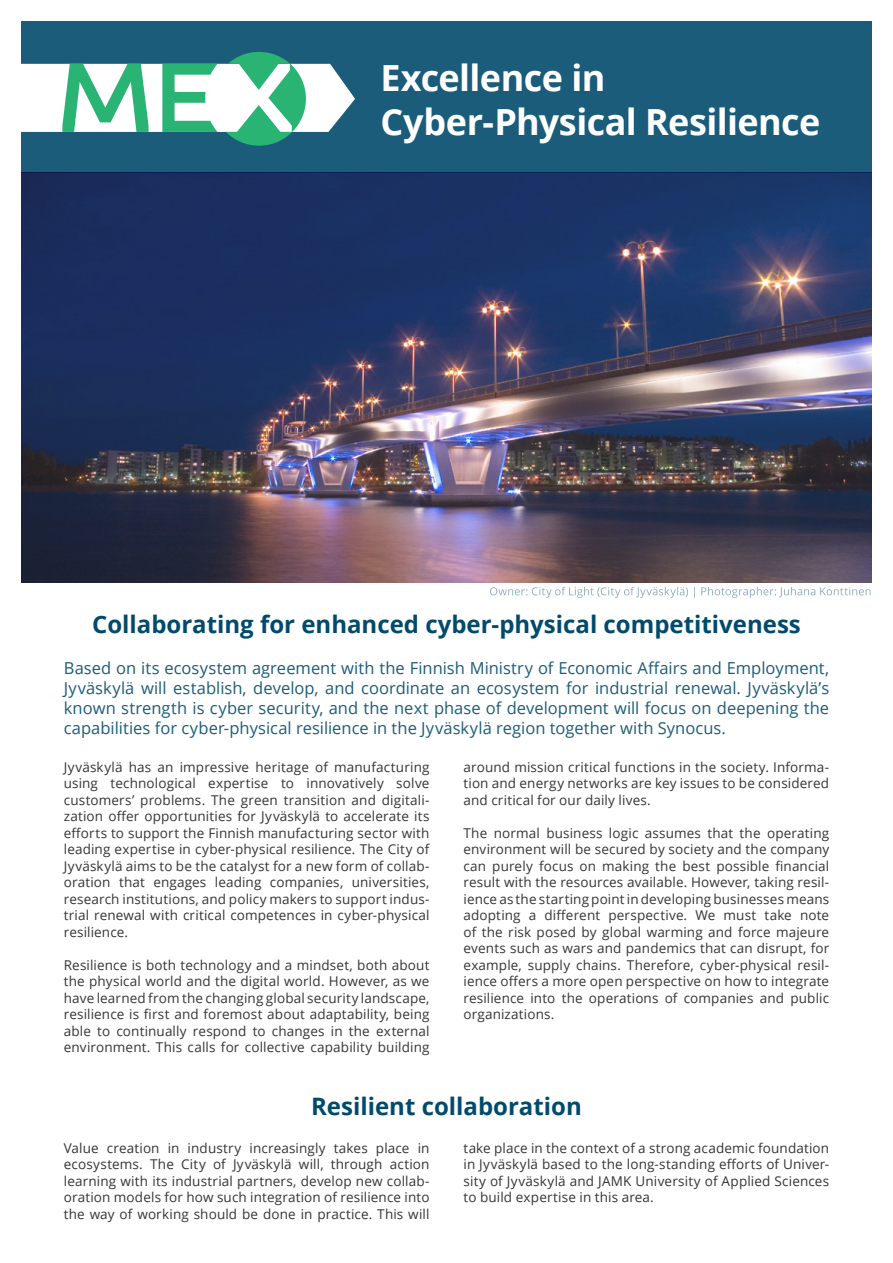
<style>
.page{position:relative;width:893px;height:1263px;background:#fff}
.page>*{position:absolute;margin:0;border:0;box-sizing:border-box;transform-origin:0 0}
.t1{font:700 36px/43.2px "Open Sans";letter-spacing:-.015em;color:#fff}
.t2{font:700 24px "Open Sans";color:#014a6b}
.t3{font:16.5px/19.8px "Open Sans";color:#1b5c7a;text-align:justify}
.t4{font:13.5px/16.5px "Open Sans";letter-spacing:.01em;color:#373437;text-align:justify}
</style>
<div class="page">
<div style="left:21px;top:21px;width:851px;height:152px;background:#1a5c7a"></div>
<svg style="left:21px;top:52px;width:334px;height:94px"></svg>
<img style="left:21px;top:173px;width:851px;height:410px">
<svg style="left:490px;top:587px;width:380px;height:11px"></svg>
<h1 class="t1" style="left:381px;top:56px;width:441px">Excellence in<br>Cyber-Physical Resilience</h1>
<h2 class="t2" style="left:92px;top:607px;width:710px">Collaborating for enhanced cyber-physical competitiveness</h2>
<p class="t3" style="left:64px;top:658px;width:767px">Based on its ecosystem agreement with the Finnish Ministry of Economic Affairs and Employment, Jyväskylä will establish, develop, and coordinate an ecosystem for industrial renewal. Jyväskylä’s known strength is cyber security, and the next phase of development will focus on deepening the capabilities for cyber-physical resilience in the Jyväskylä region together with Synocus.</p>
<p class="t4" style="left:64px;top:758px;width:367px">Jyväskylä has an impressive heritage of manufacturing using technological expertise to innovatively solve customers’ problems. The green transition and digitali&shy;zation offer opportunities for Jyväskylä to accelerate its efforts to support the Finnish manufacturing sector with leading expertise in cyber-physical resilience. The City of Jyväskylä aims to be the catalyst for a new form of collab&shy;oration that engages leading companies, universities, research institutions, and policy makers to support indus&shy;trial renewal with critical competences in cyber-physical resilience.</p>
<p class="t4" style="left:64px;top:956px;width:367px">Resilience is both technology and a mindset, both about the physical world and the digital world. However, as we have learned from the changing global security landscape, resilience is first and foremost about adaptability, being able to continually respond to changes in the external environment. This calls for collective capability building</p>
<p class="t4" style="left:463px;top:758px;width:367px">around mission critical functions in the society. Informa&shy;tion and energy networks are key issues to be considered and critical for our daily lives.</p>
<p class="t4" style="left:463px;top:824px;width:367px">The normal business logic assumes that the operating environment will be secured by society and the company can purely focus on making the best possible financial result with the resources available. However, taking resil&shy;ience as the starting point in developing businesses means adopting a different perspective. We must take note of the risk posed by global warming and force majeure events such as wars and pandemics that can disrupt, for example, supply chains. Therefore, cyber-physical resil&shy;ience offers a more open perspective on how to integrate resilience into the operations of companies and public organizations.</p>
<h2 class="t2" style="left:311px;top:1090px;width:272px">Resilient collaboration</h2>
<p class="t4" style="left:64px;top:1139px;width:367px">Value creation in industry increasingly takes place in ecosystems. The City of Jyväskylä will, through action learning with its industrial partners, develop new collab&shy;oration models for how such integration of resilience into the way of working should be done in practice. This will</p>
<p class="t4" style="left:463px;top:1139px;width:367px">take place in the context of a strong academic foundation in Jyväskylä based to the long-standing efforts of Univer&shy;sity of Jyväskylä and JAMK University of Applied Sciences to build expertise in this area.</p>
</div>
